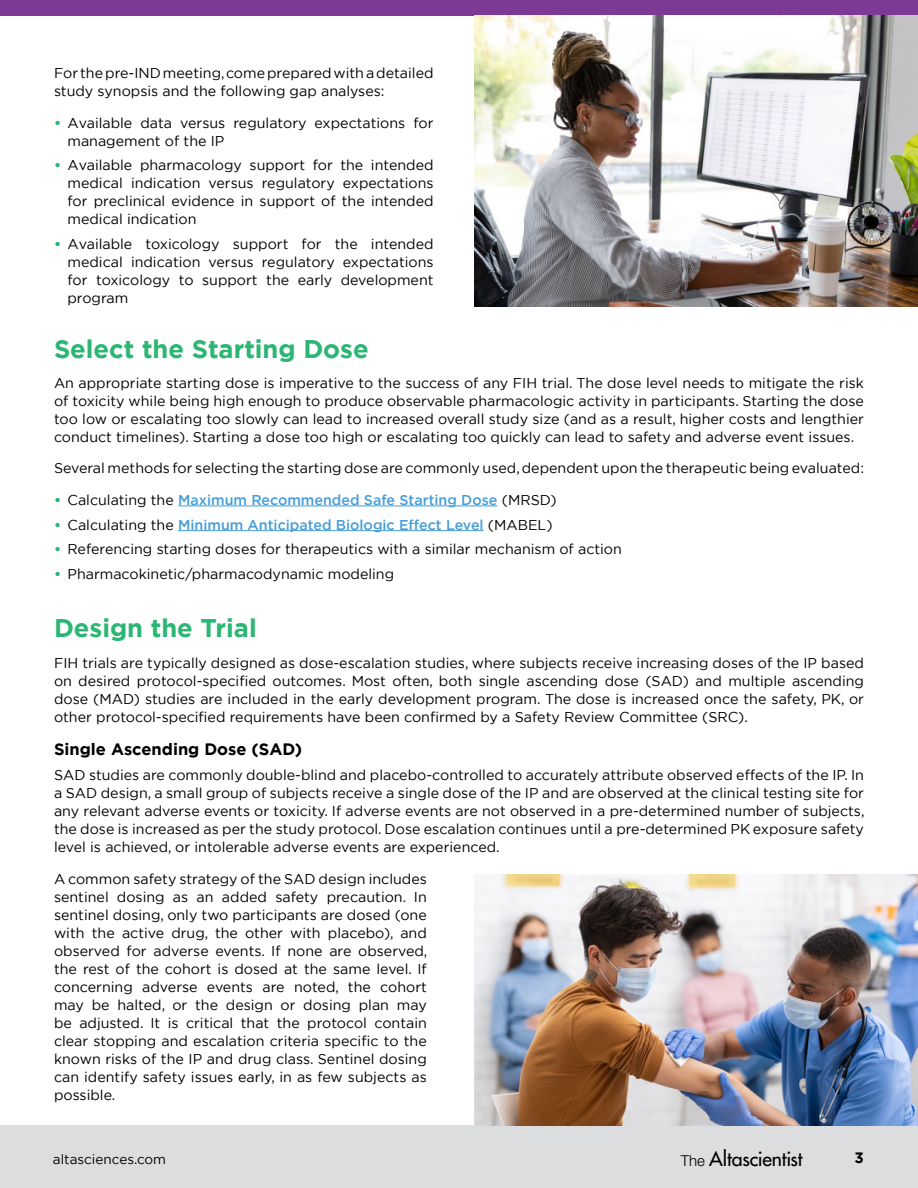
<style>
.page{position:relative;width:918px;height:1188px;background:#fff}
.page>*{position:absolute;margin:0;border:0;box-sizing:border-box;transform-origin:0 0}
.Subtitle{font:700 25.5px "Gotham";color:#2bb673}
.t1{font:500 19.5px "Futura Std";letter-spacing:-.01em;color:#000}
.Emphasis{font:700 16.5px "Gotham";color:#000}
.t2{font:700 15px "Gotham";color:#000}
.Body{font:14.25px/18px "Gotham";color:#000;text-align:justify}
.Bullet{font:14.25px/18px "Gotham";color:#000;text-align:justify}
.Bullet-2{font:500 14.25px "Gotham";color:#459dd7}
.t3{font:13.5px "Gotham";color:#000}
.s1{font-weight:700;color:#2bb673}
.s2{font-weight:400;color:#000}
.s3{font-family:"Helvetica Neue LT Std";font-weight:300;font-size:15px}
</style>
<div class="page">
<div style="left:0;top:1125px;width:918px;height:63px;background:#dcddde"></div>
<div style="left:0;top:0;width:918px;height:15px;background:#7c3996"></div>
<img style="left:474px;top:15px;width:444px;height:292px">
<hr style="left:178px;top:506px;width:320px;height:1px;background:#459dd7">
<hr style="left:178px;top:530px;width:306px;height:1px;background:#459dd7">
<img style="left:474px;top:875px;width:444px;height:250px">
<p class="Body" style="left:54px;top:64px;width:381px">For the pre-IND meeting, come prepared with a detailed study synopsis and the following gap analyses:</p>
<p class="Bullet" style="left:68px;top:113px;width:368px;text-indent:-14px"><span class="s1">•</span> Available data versus regulatory expectations for management of the IP</p>
<p class="Bullet" style="left:68px;top:156px;width:368px;text-indent:-14px"><span class="s1">•</span> Available pharmacology support for the intended medical indication versus regulatory expectations for preclinical evidence in support of the intended medical indication</p>
<p class="Bullet" style="left:68px;top:235px;width:368px;text-indent:-14px"><span class="s1">•</span> Available toxicology support for the intended medical indication versus regulatory expectations for toxicology to support the early development program</p>
<h2 class="Subtitle" style="left:54px;top:332px;width:316px">Select the Starting Dose</h2>
<p class="Body" style="left:54px;top:373px;width:812px">An appropriate starting dose is imperative to the success of any FIH trial. The dose level needs to mitigate the risk of toxicity while being high enough to produce observable pharmacologic activity in participants. Starting the dose too low or escalating too slowly can lead to increased overall study size (and as a result, higher costs and lengthier conduct timelines). Starting a dose too high or escalating too quickly can lead to safety and adverse event issues.</p>
<p class="Body" style="left:54px;top:459px;width:812px">Several methods for selecting the starting dose are commonly used, dependent upon the therapeutic being evaluated:</p>
<p class="Bullet-2" style="left:54px;top:490px;width:504px"><span class="s1">•</span> <span class="s2">Calculating the</span> Maximum Recommended Safe Starting Dose <span class="s2">(MRSD)</span></p>
<p class="Bullet-2" style="left:54px;top:515px;width:500px"><span class="s1">•</span> <span class="s2">Calculating the</span> Minimum Anticipated Biologic Effect Level <span class="s2">(MABEL)</span></p>
<p class="Bullet" style="left:54px;top:540px;width:569px"><span class="s1">•</span> Referencing starting doses for therapeutics with a similar mechanism of action</p>
<p class="Bullet" style="left:54px;top:565px;width:342px"><span class="s1">•</span> Pharmacokinetic/pharmacodynamic modeling</p>
<h2 class="Subtitle" style="left:54px;top:611px;width:204px">Design the Trial</h2>
<p class="Body" style="left:54px;top:654px;width:812px">FIH trials are typically designed as dose-escalation studies, where subjects receive increasing doses of the IP based on desired protocol-specified outcomes. Most often, both single ascending dose (SAD) and multiple ascending dose (MAD) studies are included in the early development program. The dose is increased once the safety, PK, or other protocol-specified requirements have been confirmed by a Safety Review Committee (SRC).</p>
<h3 class="Emphasis" style="left:54px;top:739px;width:250px">Single Ascending Dose (SAD)</h3>
<p class="Body" style="left:54px;top:766px;width:812px">SAD studies are commonly double-blind and placebo-controlled to accurately attribute observed effects of the IP. In a SAD design, a small group of subjects receive a single dose of the IP and are observed at the clinical testing site for any relevant adverse events or toxicity. If adverse events are not observed in a pre-determined number of subjects, the dose is increased as per the study protocol. Dose escalation continues until a pre-determined PK exposure safety level is achieved, or intolerable adverse events are experienced.</p>
<p class="Body" style="left:54px;top:869px;width:375px">A common safety strategy of the SAD design includes sentinel dosing as an added safety precaution. In sentinel dosing, only two participants are dosed (one with the active drug, the other with placebo), and observed for adverse events. If none are observed, the rest of the cohort is dosed at the same level. If concerning adverse events are noted, the cohort may be halted, or the design or dosing plan may be adjusted. It is critical that the protocol contain clear stopping and escalation criteria specific to the known risks of the IP and drug class. Sentinel dosing can identify safety issues early, in as few subjects as possible.</p>
<p class="t3" style="left:53px;top:1151px;width:115px">altasciences.com</p>
<p class="t1" style="left:681px;top:1147px;width:123px"><span class="s3">The</span> Altascientist</p>
<p class="t2" style="left:854px;top:1147px;width:11px">3</p>
</div>
